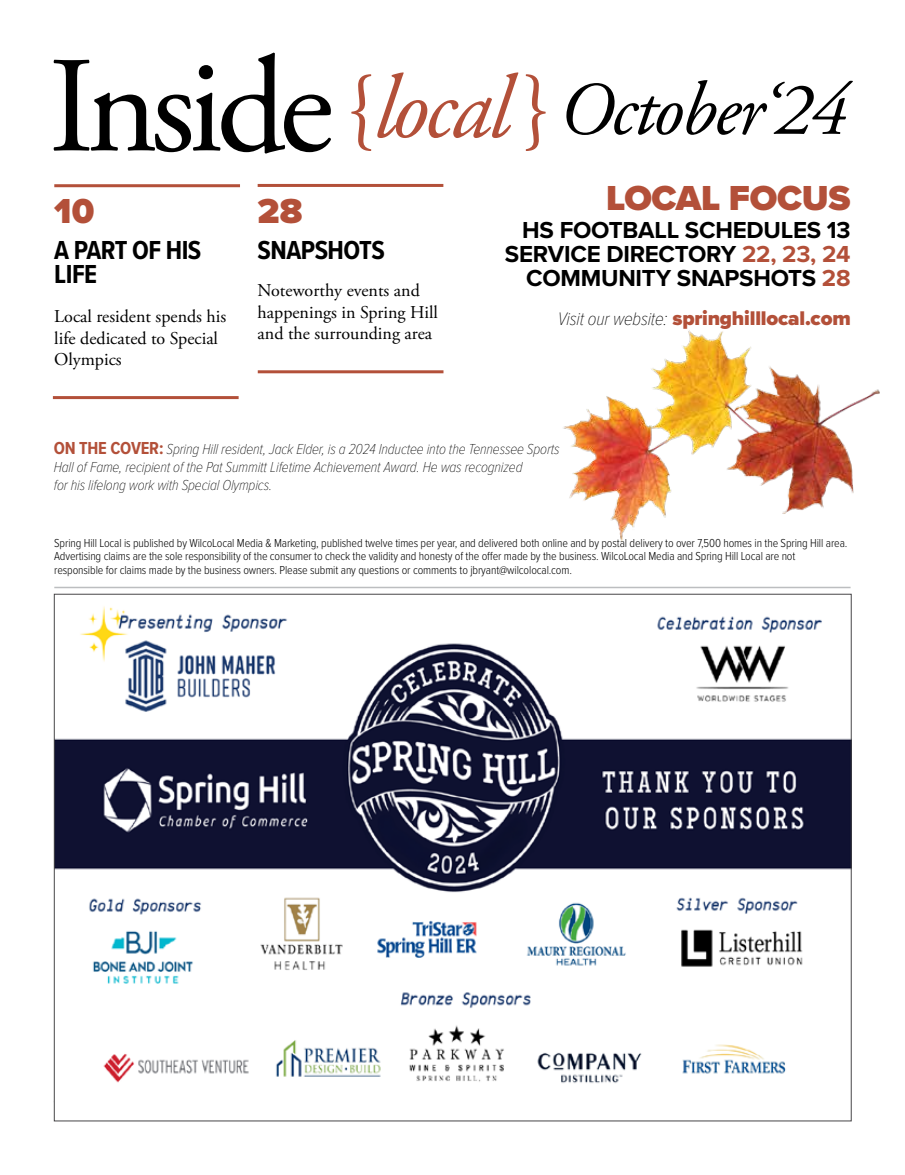
<style>
.page{position:relative;width:905px;height:1175px;background:#fff}
.page>*{position:absolute;margin:0;border:0;box-sizing:border-box;transform-origin:0 0}
.t1{font:italic 75px "Adobe Garamond Pro";letter-spacing:-.03em;color:#000}
.t2{font:900 36px "Proxima Nova";letter-spacing:-.01em;color:#b35039}
.t3{font:700 27px/24px "Proxima Nova Cond";letter-spacing:-.02em;color:#000}
.t4{font:700 24px/24px "Proxima Nova";letter-spacing:-.01em;color:#000;text-align:right}
.t5{font:900 20.55px "Proxima Nova";letter-spacing:-.01em;color:#b35039}
.t6{font:18px/21.6px "Adobe Garamond Pro";color:#000}
.t7{font:italic 100 15px/18px "Proxima Nova Cond";letter-spacing:-.01em;color:#000}
.t8{font:300 12px/13.5px "Proxima Nova Cond";letter-spacing:-.01em;color:#000}
.s1{font-style:normal;font-size:136.5px}
.s2{font-style:normal;font-size:90px;color:#b35039}
.s3{font-size:90px;color:#b35039}
.s4{color:#b35039}
.s5{font-family:"Proxima Nova Cond";font-weight:100;font-style:italic;font-size:18.75px;color:#000}
.s6{font-weight:700;font-style:normal;font-size:18px;color:#b35039}
</style>
<div class="page">
<hr style="left:258px;top:184px;width:185px;height:3px;background:#b35039">
<hr style="left:258px;top:370px;width:185px;height:3px;background:#b35039">
<hr style="left:54px;top:184px;width:186px;height:3px;background:#b35039">
<hr style="left:53px;top:396px;width:185px;height:3px;background:#b35039">
<img style="left:56px;top:606px;width:793px;height:477px">
<img style="left:563px;top:330px;width:317px;height:213px">
<hr style="left:54px;top:586px;width:796px;height:2px;background:#bcbec0">
<h1 class="t1" style="left:48px;top:65px;width:800px"><span class="s1">Inside</span> <span class="s2">{</span><span class="s3">local</span> <span class="s2">}</span>October‘24</h1>
<h2 class="t2" style="left:54px;top:185px;width:41px">10</h2>
<h3 class="t3" style="left:54px;top:237px;width:149px">A PART OF HIS<br>LIFE</h3>
<h3 class="t6" style="left:54px;top:306px;width:173px">Local resident spends his life dedicated to Special<br>Olympics</h3>
<h2 class="t2" style="left:258px;top:184px;width:46px">28</h2>
<h3 class="t3" style="left:258px;top:237px;width:129px">SNAPSHOTS</h3>
<h3 class="t6" style="left:258px;top:280px;width:182px">Noteworthy events and happenings in Spring Hill and the surrounding area</h3>
<h2 class="t2" style="left:606px;top:171px;width:246px">LOCAL FOCUS</h2>
<h3 class="t4" style="left:505px;top:217px;width:347px">HS FOOTBALL SCHEDULES 13<br>SERVICE DIRECTORY <span class="s4">22, 23, 24<br></span>COMMUNITY SNAPSHOTS <span class="s4">28</span></h3>
<h3 class="t5" style="left:558px;top:302px;width:294px"><span class="s5">Visit our website:</span> springhilllocal.com</h3>
<p class="t7" style="left:54px;top:439px;width:507px"><span class="s6">ON THE COVER:</span> Spring Hill resident, Jack Elder, is a 2024 Inductee into the Tennessee Sports<br>Hall of Fame, recipient of the Pat Summitt Lifetime Achievement Award. He was recognized<br>for his lifelong work with Special Olympics.</p>
<p class="t8" style="left:54px;top:535px;width:794px">Spring Hill Local is published by WilcoLocal Media &amp; Marketing, published twelve times per year, and delivered both online and by postal delivery to over 7,500 homes in the Spring Hill area.<br>Advertising claims are the sole responsibility of the consumer to check the validity and honesty of the offer made by the business. WilcoLocal Media and Spring Hill Local are not responsible for claims made by the business owners. Please submit any questions or comments to jbryant@wilcolocal.com.</p>
</div>
